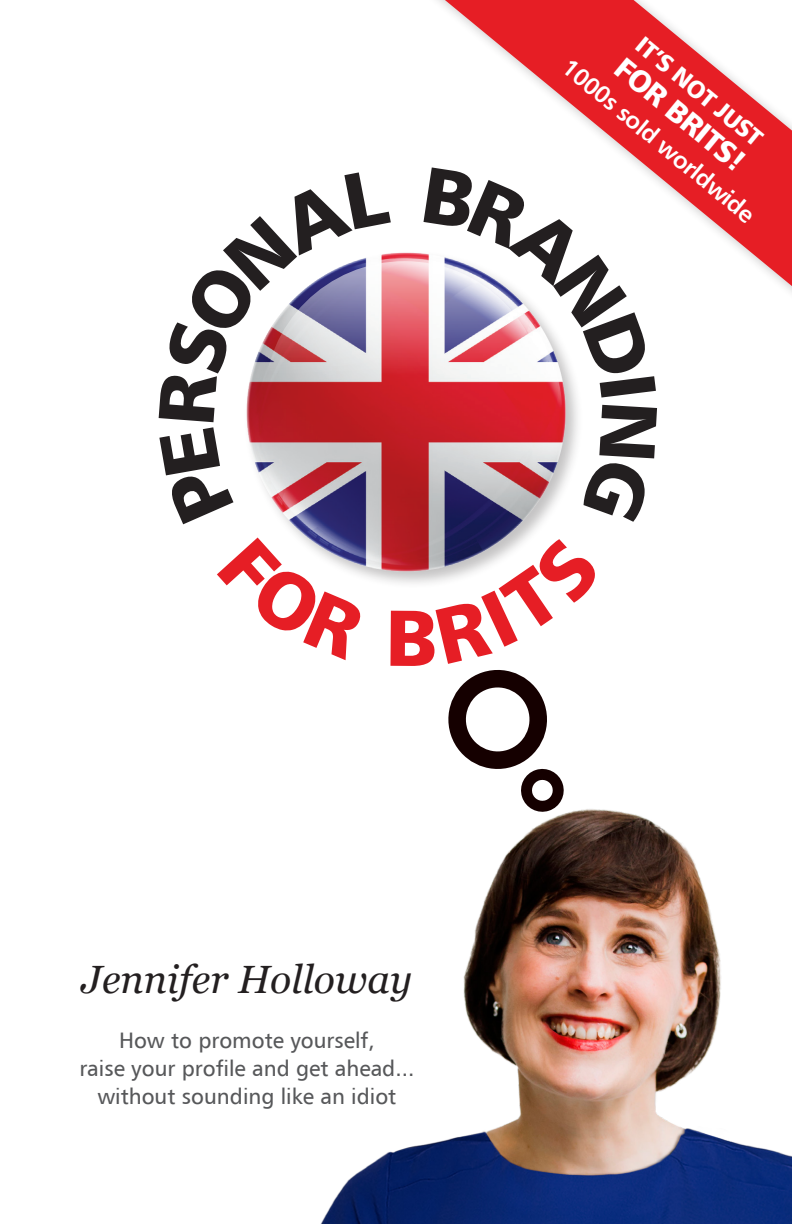
<style>
.page{position:relative;width:792px;height:1224px;background:#fff}
.page>*{position:absolute;margin:0;border:0;box-sizing:border-box;transform-origin:0 0}
.t1{font:italic 39.4px "Georgia";color:#231f20}
.t2{font:30.2px "Humanist 777 BT Black B";color:#fff}
.t3{font:24px "Humanist 777 BT Bold B";color:#fff}
.t4{font:24px "Humanist 777 BT Black B";color:#fff}
.t5{font:22px/28px "Humanist 777 BT Roman B";color:#57585a;text-align:center}
</style>
<div class="page">
<img style="left:320px;top:809px;width:472px;height:415px">
<svg style="left:159px;top:172px;width:205px;height:352px"></svg>
<svg style="left:596px;top:405px;width:61px;height:117px"></svg>
<svg style="left:217px;top:571px;width:144px;height:89px"></svg>
<svg style="left:390px;top:601px;width:205px;height:218px"></svg>
<img style="left:220px;top:226px;width:376px;height:375px">
<svg style="left:264px;top:261px;width:281px;height:280px;background:#b25c6a"></svg>
<div style="left:364px;top:0;width:428px;height:387px;background:#231f20;opacity:.25"></div>
<svg style="left:445px;top:0;width:347px;height:286px"></svg>
<p class="t4" style="left:648px;top:30px;width:158px;rotate:39deg">IT’S NOT JUST</p>
<p class="t2" style="left:632px;top:48px;width:161px;rotate:40deg">FOR BRITS!</p>
<p class="t3" style="left:574px;top:53px;width:243px;rotate:39deg">1000s sold worldwide</p>
<p class="t1" style="left:82px;top:955px;width:332px">Jennifer Holloway</p>
<p class="t5" style="left:79px;top:1026px;width:336px">How to promote yourself,<br>raise your profile and get ahead... without sounding like an idiot</p>
</div>
